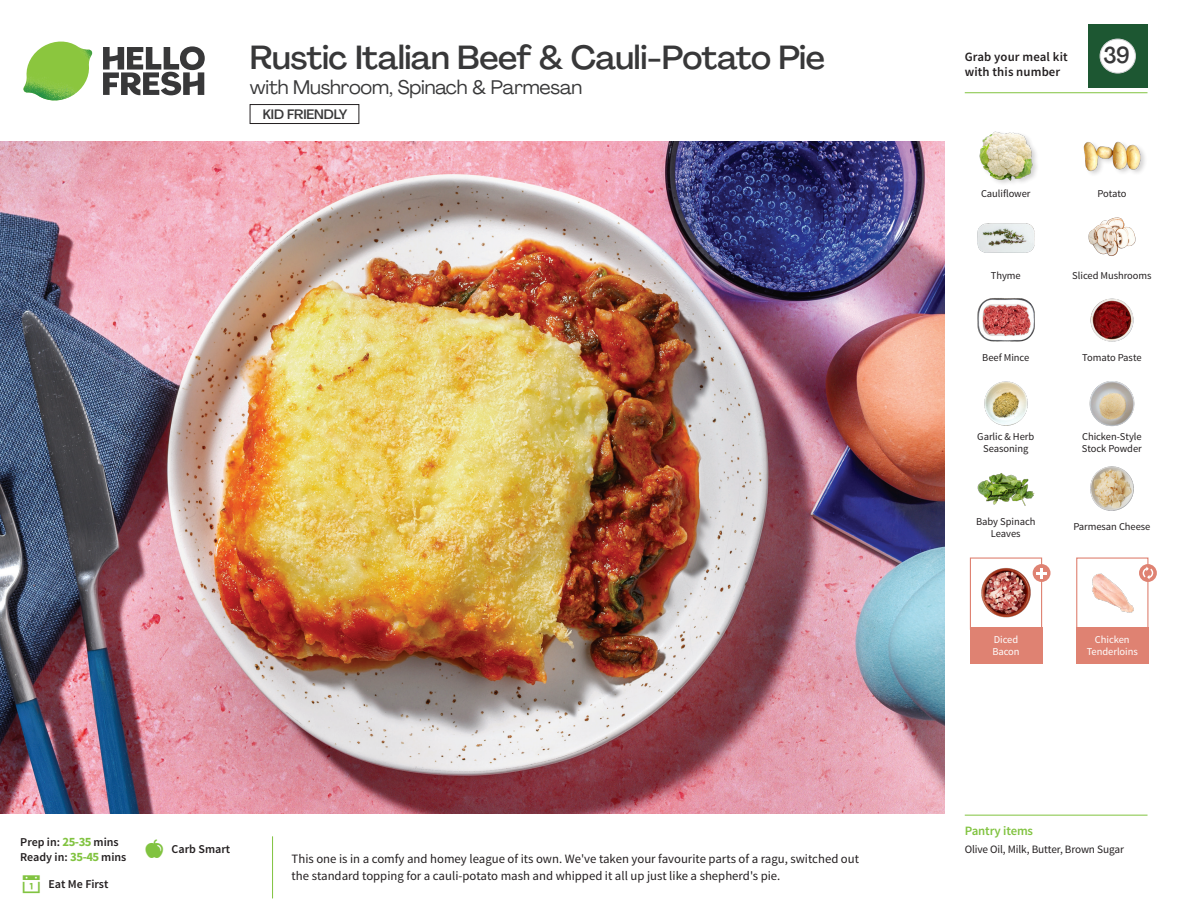
<style>
.page{position:relative;width:1188px;height:918px;background:#fff}
.page>*{position:absolute;margin:0;border:0;box-sizing:border-box;transform-origin:0 0}
._15_Titel_UK{font:500 33px "Agrandir";letter-spacing:-.015em;color:#383839}
._002_Label_Nr{font:500 22.8px "Agrandir";color:#383839;scale:.94 1}
._15_Titel_UK-2{font:19.5px "Agrandir";letter-spacing:-.01em;color:#383839}
.t1{font:500 13.5px "Agrandir";letter-spacing:-.01em;color:#383839}
.Step_6_Text_AU{font:12.75px/16.5px "Source Sans Pro";color:#231f20}
.t2{font:600 12.75px "Source Sans Pro";letter-spacing:.01em;color:#231f20}
._04_Headers_Front{font:600 12.75px "Source Sans Pro";letter-spacing:-.01em;color:#81c340}
._04_Intro{font:600 12px "Source Sans Pro";color:#231f20}
._05_Pantry{font:11.25px "Source Sans Pro";letter-spacing:-.01em;color:#231f20}
._18_FRONT_ingredients{font:10.5px/12px "Source Sans Pro";letter-spacing:-.005em;color:#231f20;text-align:center}
._18_FRONT_ingredients-2{font:10.5px/12px "Source Sans Pro";letter-spacing:-.005em;color:#fff;text-align:center}
.s1{font-weight:700;font-size:12.75px;color:#81c340}
</style>
<div class="page">
<svg style="left:103px;top:46px;width:102px;height:49px"></svg>
<img style="left:23px;top:42px;width:69px;height:59px">
<img style="left:0;top:142px;width:945px;height:672px">
<div style="left:1076px;top:557px;width:72px;height:73px;border:1px solid #df8272"></div>
<div style="left:1076px;top:627px;width:72px;height:37px;background:#df8272"></div>
<div style="left:970px;top:627px;width:72px;height:37px;background:#df8272"></div>
<img style="left:1092px;top:573px;width:42px;height:40px">
<div style="left:970px;top:557px;width:72px;height:73px;border:1px solid #df8272"></div>
<img style="left:981px;top:567px;width:54px;height:51px">
<div style="left:1033px;top:564px;width:18px;height:18px;background:#df8272;border-radius:50%"></div>
<svg style="left:1036px;top:568px;width:11px;height:10px"></svg>
<svg style="left:1139px;top:564px;width:18px;height:18px"></svg>
<svg style="left:1143px;top:567px;width:10px;height:13px"></svg>
<div style="left:250px;top:104px;width:109px;height:20px;border:1px solid #231f20"></div>
<img style="left:1090px;top:298px;width:44px;height:44px">
<img style="left:1089px;top:381px;width:46px;height:46px">
<img style="left:984px;top:381px;width:44px;height:45px">
<img style="left:977px;top:473px;width:57px;height:33px">
<img style="left:977px;top:298px;width:57px;height:44px">
<img style="left:977px;top:223px;width:57px;height:30px">
<img style="left:1088px;top:217px;width:48px;height:39px">
<div style="left:979px;top:131px;width:61px;height:56px;background:#231f20;opacity:.2"></div>
<img style="left:979px;top:131px;width:55px;height:54px">
<div style="left:1083px;top:141px;width:65px;height:37px;background:#231f20;opacity:.2"></div>
<img style="left:1083px;top:141px;width:58px;height:37px">
<img style="left:1090px;top:466px;width:44px;height:45px">
<hr style="left:965px;top:815px;width:183px;height:1px;background:#81c340">
<hr style="left:965px;top:92px;width:183px;height:1px;background:#81c340">
<div style="left:1088px;top:24px;width:60px;height:64px;background:#1d5732"></div>
<div style="left:1100px;top:39px;width:35px;height:34px;background:#fff;border-radius:50%"></div>
<div style="left:1100px;top:39px;width:36px;height:34px;border:1px solid #d1d2d4;border-radius:50%"></div>
<p class="_15_Titel_UK" style="left:250px;top:37px;width:577px">Rustic Italian Beef &amp; Cauli-Potato Pie</p>
<p class="_15_Titel_UK-2" style="left:250px;top:75px;width:334px">with Mushroom, Spinach &amp; Parmesan</p>
<p class="t1" style="left:263px;top:106px;width:86px">KID FRIENDLY</p>
<p class="_04_Intro" style="left:20px;top:835px;width:100px">Prep in: <span class="s1">25-35</span> mins</p>
<p class="_04_Intro" style="left:20px;top:850px;width:108px">Ready in: <span class="s1">35-45</span> mins</p>
<p class="_04_Intro" style="left:48px;top:876px;width:62px">Eat Me First</p>
<p class="_04_Intro" style="left:172px;top:841px;width:60px">Carb Smart</p>
<p class="Step_6_Text_AU" style="left:292px;top:851px;width:569px">This one is in a comfy and homey league of its own. We've taken your favourite parts of a ragu, switched out the standard topping for a cauli-potato mash and whipped it all up just like a shepherd's pie.</p>
<p class="t2" style="left:965px;top:49px;width:104px">Grab your meal kit</p>
<p class="_002_Label_Nr" style="left:1104px;top:41px;width:29px">39</p>
<p class="t2" style="left:965px;top:64px;width:97px">with this number</p>
<p class="_18_FRONT_ingredients" style="left:981px;top:188px;width:51px">Cauliflower</p>
<p class="_18_FRONT_ingredients" style="left:1097px;top:188px;width:31px">Potato</p>
<p class="_18_FRONT_ingredients" style="left:991px;top:270px;width:31px">Thyme</p>
<p class="_18_FRONT_ingredients" style="left:1072px;top:270px;width:81px">Sliced Mushrooms</p>
<p class="_18_FRONT_ingredients" style="left:982px;top:352px;width:48px">Beef Mince</p>
<p class="_18_FRONT_ingredients" style="left:1082px;top:352px;width:61px">Tomato Paste</p>
<p class="_18_FRONT_ingredients" style="left:977px;top:431px;width:58px">Garlic &amp; Herb<br>Seasoning</p>
<p class="_18_FRONT_ingredients" style="left:1082px;top:431px;width:61px;text-align:left">Chicken-Style<br>Stock Powder</p>
<p class="_18_FRONT_ingredients" style="left:976px;top:516px;width:61px">Baby Spinach<br>Leaves</p>
<p class="_18_FRONT_ingredients" style="left:1073px;top:521px;width:79px">Parmesan Cheese</p>
<p class="_18_FRONT_ingredients-2" style="left:992px;top:634px;width:29px;text-align:left">Diced<br>Bacon</p>
<p class="_18_FRONT_ingredients-2" style="left:1087px;top:634px;width:53px">Chicken<br>Tenderloins</p>
<p class="_04_Headers_Front" style="left:965px;top:822px;width:70px">Pantry items</p>
<p class="_05_Pantry" style="left:965px;top:842px;width:161px">Olive Oil, Milk, Butter, Brown Sugar</p>
</div>
